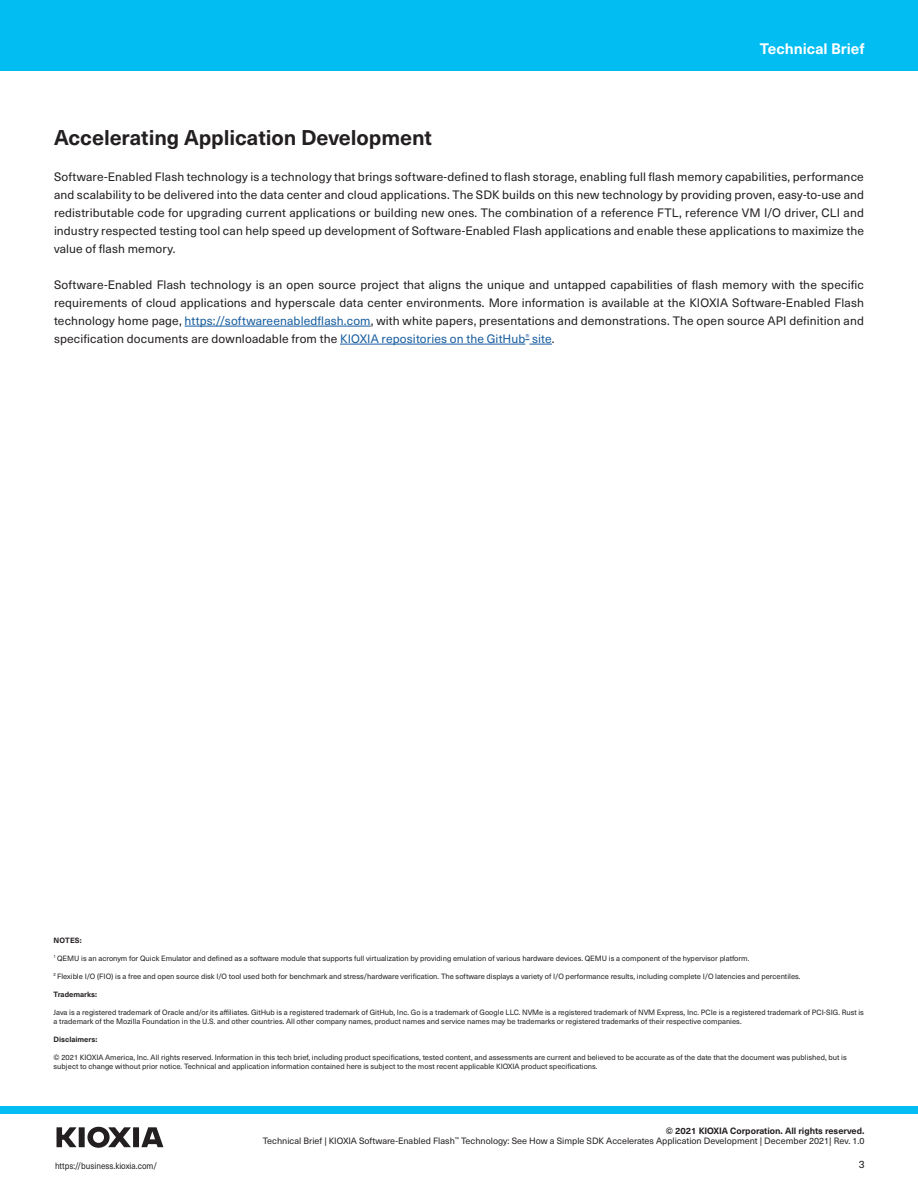
<style>
.page{position:relative;width:918px;height:1188px;background:#fff}
.page>*{position:absolute;margin:0;border:0;box-sizing:border-box;transform-origin:0 0}
.t1{font:700 21px "Neue Haas Unica W1 G";letter-spacing:-.005em;color:#231f20}
.t2{font:700 15px "Neue Haas Unica W1 G";color:#fff}
.t3{font:12px/18px "Neue Haas Unica W1 G";letter-spacing:.01em;color:#231f20;text-align:justify}
.t4{font:10.5px "Neue Haas Unica W1 G";color:#231f20}
.t5{font:9px/10.8px "Neue Haas Unica W1 G";color:#231f20;text-align:right}
.t6{font:9px "Neue Haas Unica W1 G";color:#231f20;scale:.89 1}
.t7{font:7.5px/9px "Neue Haas Unica W1 G";color:#231f20}
.t8{font:700 7.5px "Neue Haas Unica W1 G";color:#231f20}
.s1{color:#175d9e}
.s2{font-weight:700}
</style>
<div class="page">
<div style="left:0;top:1106px;width:918px;height:8px;background:#01bdf2"></div>
<div style="left:0;top:0;width:918px;height:71px;background:#01bdf2"></div>
<svg style="left:57px;top:1127px;width:106px;height:21px"></svg>
<hr style="left:185px;top:326px;width:186px;height:1px;background:#175d9e">
<hr style="left:340px;top:344px;width:185px;height:1px;background:#175d9e">
<svg style="left:525px;top:339px;width:27px;height:6px"></svg>
<h2 class="t2" style="left:760px;top:37px;width:106px">Technical Brief</h2>
<p class="t1" style="left:54px;top:121px;width:380px">Accelerating Application Development</p>
<p class="t3" style="left:54px;top:167px;width:812px">Software-Enabled Flash technology is a technology that brings software-defined to flash storage, enabling full flash memory capabilities, performance and scalability to be delivered into the data center and cloud applications. The SDK builds on this new technology by providing proven, easy-to-use and redistributable code for upgrading current applications or building new ones. The combination of a reference FTL, reference VM I/O driver, CLI and industry respected testing tool can help speed up development of Software-Enabled Flash applications and enable these applications to maximize the value of flash memory.</p>
<p class="t3" style="left:54px;top:275px;width:812px">Software-Enabled Flash technology is an open source project that aligns the unique and untapped capabilities of flash memory with the specific requirements of cloud applications and hyperscale data center environments. More information is available at the KIOXIA Software-Enabled Flash technology home page, <span class="s1">https://softwareenabledflash.com</span>, with white papers, presentations and demonstrations. The open source API definition and specification documents are downloadable from the <span class="s1">KIOXIA repositories on the GitHub</span><sup>®</sup> <span class="s1">site</span>.</p>
<p class="t8" style="left:54px;top:934px;width:30px">NOTES:</p>
<p class="t7" style="left:54px;top:953px;width:697px"><sup>1</sup> QEMU is an acronym for Quick Emulator and defined as a software module that supports full virtualization by providing emulation of various hardware devices. QEMU is a component of the hypervisor platform.</p>
<p class="t7" style="left:54px;top:971px;width:749px"><sup>2</sup> Flexible I/O (FIO) is a free and open source disk I/O tool used both for benchmark and stress/hardware verification. The software displays a variety of I/O performance results, including complete I/O latencies and percentiles.</p>
<p class="t8" style="left:54px;top:988px;width:45px">Trademarks:</p>
<p class="t7" style="left:54px;top:1007px;width:812px">Java is a registered trademark of Oracle and/or its affiliates. GitHub is a registered trademark of GitHub, Inc. Go is a trademark of Google LLC. NVMe is a registered trademark of NVM Express, Inc. PCIe is a registered trademark of PCI-SIG. Rust is a trademark of the Mozilla Foundation in the U.S. and other countries. All other company names, product names and service names may be trademarks or registered trademarks of their respective companies.</p>
<p class="t8" style="left:54px;top:1033px;width:45px">Disclaimers:</p>
<p class="t7" style="left:54px;top:1052px;width:795px">© 2021 KIOXIA America, Inc. All rights reserved. Information in this tech brief, including product specifications, tested content, and assessments are current and believed to be accurate as of the date that the document was published, but is subject to change without prior notice. Technical and application information contained here is subject to the most recent applicable KIOXIA product specifications.</p>
<p class="t5" style="left:263px;top:1125px;width:603px"><span class="s2">© 2021 KIOXIA Corporation. All rights reserved.<br></span>Technical Brief | KIOXIA Software-Enabled Flash<sup>™</sup> Technology: See How a Simple SDK Accelerates Application Development | December 2021| Rev. 1.0</p>
<p class="t6" style="left:55px;top:1159px;width:116px">https://business.kioxia.com/</p>
<h3 class="t4" style="left:859px;top:1157px;width:7px">3</h3>
</div>
